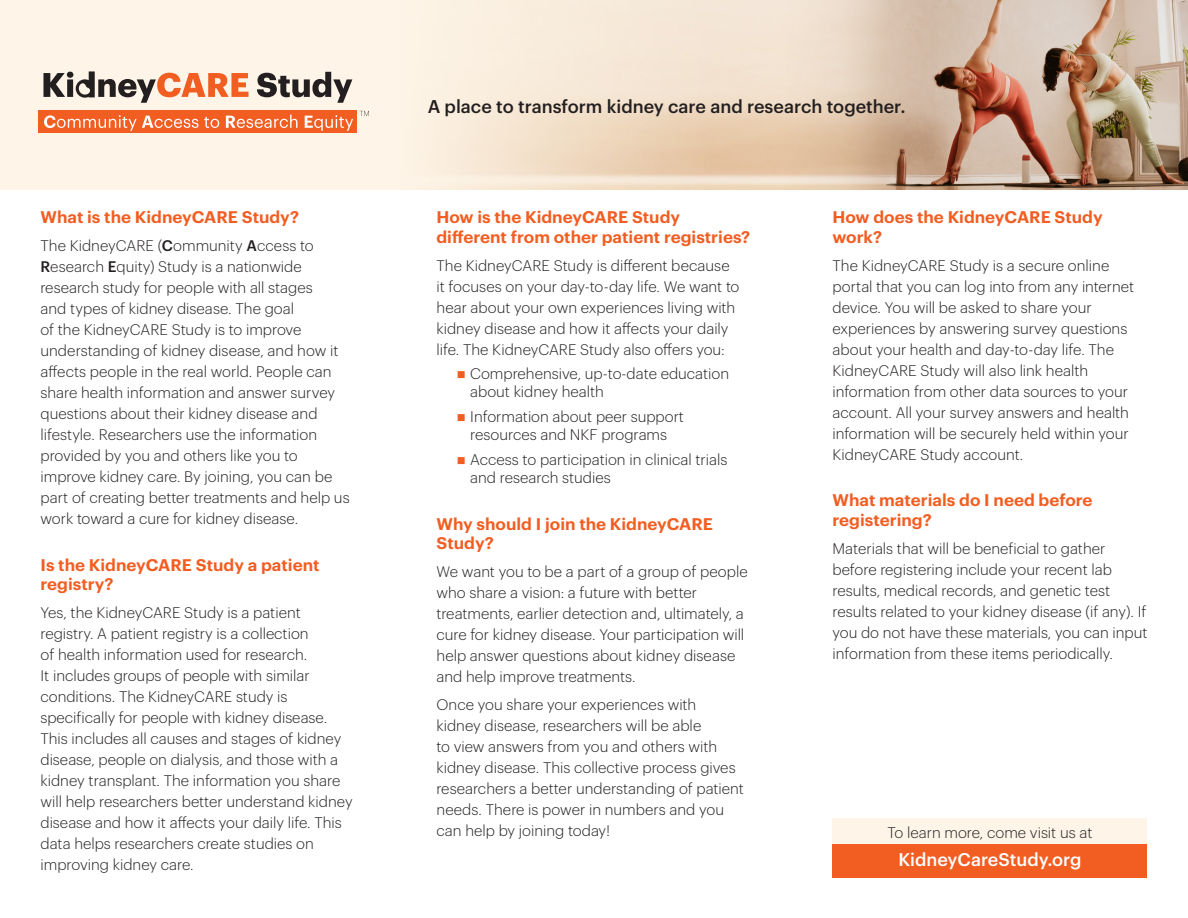
<style>
.page{position:relative;width:1188px;height:918px;background:#fff}
.page>*{position:absolute;margin:0;border:0;box-sizing:border-box;transform-origin:0 0}
.t1{font:500 18px "Graphik";color:#231f20}
.Body_1{font:500 18px "Graphik";color:#fff}
.Head_2{font:600 16.5px/19.8px "Graphik";color:#f25d21}
.Body_1-2{font:300 15px/21px "Graphik";color:#231f20}
.s1{font-weight:500}
</style>
<div class="page">
<div style="left:0;top:0;width:778px;height:190px;background:#fef5e8"></div>
<img style="left:443px;top:0;width:745px;height:190px">
<div style="left:832px;top:819px;width:316px;height:55px;background:#fef5e8"></div>
<div style="left:832px;top:844px;width:316px;height:34px;background:#f25d21"></div>
<div style="left:39px;top:111px;width:318px;height:22px;background:#f25d21"></div>
<svg style="left:257px;top:72px;width:95px;height:31px"></svg>
<svg style="left:44px;top:115px;width:175px;height:16px"></svg>
<svg style="left:226px;top:115px;width:72px;height:13px"></svg>
<svg style="left:305px;top:115px;width:48px;height:16px"></svg>
<svg style="left:43px;top:71px;width:206px;height:32px"></svg>
<svg style="left:360px;top:111px;width:9px;height:5px"></svg>
<p class="Head_2" style="left:40px;top:206px;width:260px">What is the KidneyCARE Study?</p>
<p class="Body_1-2" style="left:40px;top:234px;width:311px">The KidneyCARE (<span class="s1">C</span>ommunity <span class="s1">A</span>ccess to <span class="s1">R</span>esearch <span class="s1">E</span>quity) Study is a nationwide research study for people with all stages<br>and types of kidney disease. The goal<br>of the KidneyCARE Study is to improve understanding of kidney disease, and how it affects people in the real world. People can share health information and answer survey questions about their kidney disease and lifestyle. Researchers use the information provided by you and others like you to improve kidney care. By joining, you can be part of creating better treatments and help us work toward a cure for kidney disease.</p>
<p class="Head_2" style="left:40px;top:553px;width:281px">Is the KidneyCARE Study a patient registry?</p>
<p class="Body_1-2" style="left:40px;top:601px;width:314px">Yes, the KidneyCARE Study is a patient registry. A patient registry is a collection<br>of health information used for research.<br>It includes groups of people with similar conditions. The KidneyCARE study is specifically for people with kidney disease.<br>This includes all causes and stages of kidney disease, people on dialysis, and those with a kidney transplant. The information you share will help researchers better understand kidney disease and how it affects your daily life. This data helps researchers create studies on improving kidney care.</p>
<p class="t1" style="left:428px;top:93px;width:479px">A place to transform kidney care and research together.</p>
<p class="Head_2" style="left:436px;top:206px;width:315px">How is the KidneyCARE Study different from other patient registries?</p>
<p class="Body_1-2" style="left:436px;top:254px;width:305px">The KidneyCARE Study is different because it focuses on your day-to-day life. We want to hear about your own experiences living with kidney disease and how it affects your daily life. The KidneyCARE Study also offers you:</p>
<p class="Body_1-2" style="left:470px;top:364px;width:260px;line-height:18px">Comprehensive, up-to-date education about kidney health</p>
<p class="Body_1-2" style="left:470px;top:407px;width:215px;line-height:18px">Information about peer support resources and NKF programs</p>
<p class="Body_1-2" style="left:470px;top:449px;width:259px;line-height:18px">Access to participation in clinical trials and research studies</p>
<p class="Head_2" style="left:436px;top:512px;width:278px">Why should I join the KidneyCARE<br>Study?</p>
<p class="Body_1-2" style="left:436px;top:560px;width:313px">We want you to be a part of a group of people who share a vision: a future with better treatments, earlier detection and, ultimately, a cure for kidney disease. Your participation will help answer questions about kidney disease and help improve treatments.</p>
<p class="Body_1-2" style="left:436px;top:693px;width:309px">Once you share your experiences with kidney disease, researchers will be able<br>to view answers from you and others with kidney disease. This collective process gives researchers a better understanding of patient needs. There is power in numbers and you can help by joining today!</p>
<p class="Head_2" style="left:832px;top:206px;width:272px">How does the KidneyCARE Study work?</p>
<p class="Body_1-2" style="left:832px;top:254px;width:303px">The KidneyCARE Study is a secure online portal that you can log into from any internet device. You will be asked to share your experiences by answering survey questions about your health and day-to-day life. The KidneyCARE Study will also link health information from other data sources to your account. All your survey answers and health information will be securely held within your KidneyCARE Study account.</p>
<p class="Head_2" style="left:832px;top:489px;width:262px">What materials do I need before registering?</p>
<p class="Body_1-2" style="left:832px;top:537px;width:316px">Materials that will be beneficial to gather before registering include your recent lab results, medical records, and genetic test results related to your kidney disease (if any). If you do not have these materials, you can input information from these items periodically.</p>
<p class="Body_1-2" style="left:888px;top:821px;width:206px">To learn more, come visit us at</p>
<p class="Body_1" style="left:898px;top:845px;width:185px">KidneyCareStudy.org</p>
</div>
